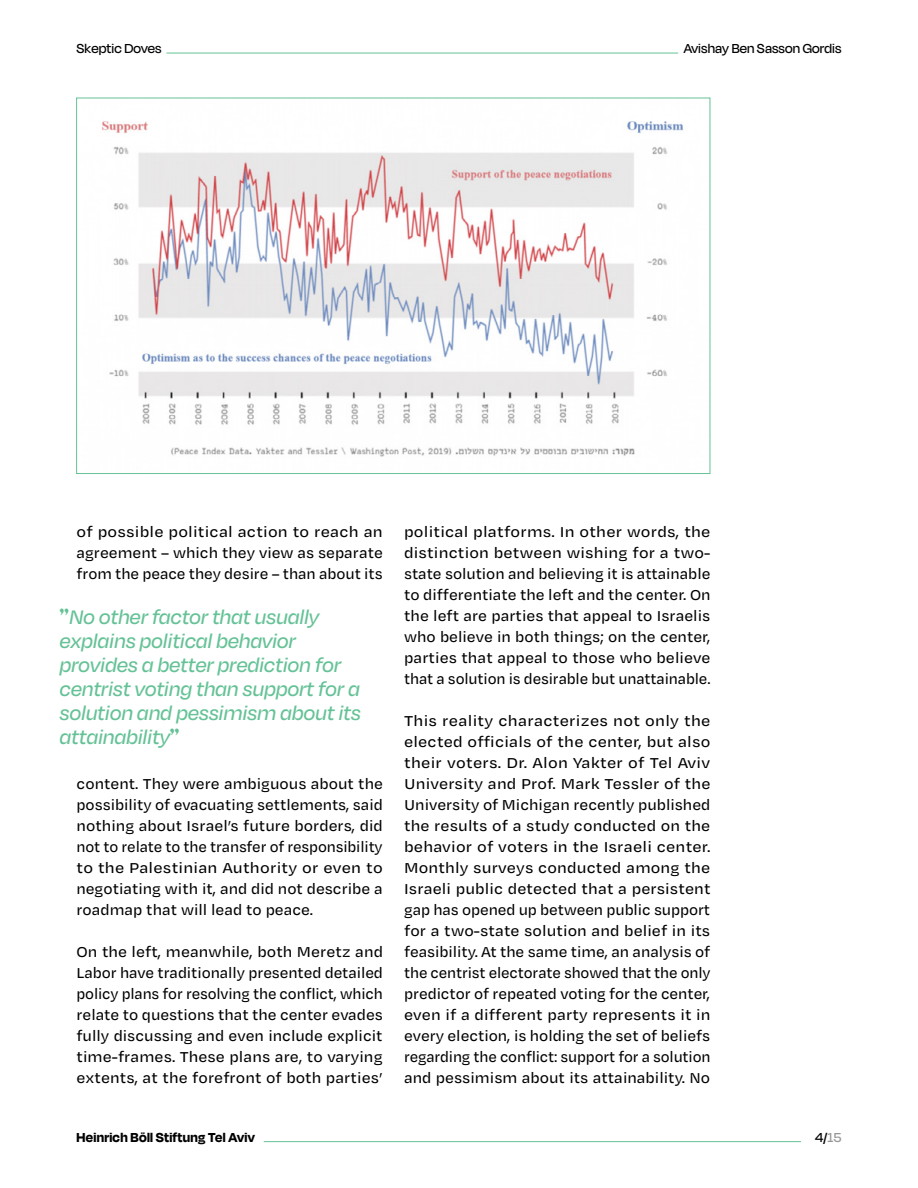
<style>
.page{position:relative;width:918px;height:1188px;background:#fff}
.page>*{position:absolute;margin:0;border:0;box-sizing:border-box;transform-origin:0 0}
.t1{font:italic 500 22.5px/24px "Degular";letter-spacing:-.015em;color:#65c296}
.t2{font:500 16.5px/21px "Degular Text";color:#000101;text-align:justify;scale:1.05 1}
.t3{font:500 16.5px/21px "Degular Text";color:#000101;text-align:justify}
.t4{font:500 15px "Degular Display";letter-spacing:.01em;color:#000101}
.t5{font:700 15px "Degular Display";letter-spacing:.02em;color:#000101}
.s1{font-family:"Damka FM";font-weight:400;font-style:normal}
.s2{color:#999696}
</style>
<div class="page">
<hr style="left:264px;top:1141px;width:537px;height:1px;background:#65c296">
<hr style="left:166px;top:53px;width:512px;height:1px;background:#65c296">
<img style="left:101px;top:121px;width:583px;height:336px">
<p class="t4" style="left:77px;top:40px;width:86px">Skeptic Doves</p>
<p class="t4" style="left:684px;top:40px;width:159px">Avishay Ben Sasson Gordis</p>
<p class="t2" style="left:77px;top:521px;width:293px">of possible political action to reach an agreement – which they view as separate from the peace they desire – than about its</p>
<h1 class="t1" style="left:60px;top:604px;width:303px"><span class="s1">״</span>No other factor that usually explains political behavior provides a better prediction for centrist voting than support for a solution and pessimism about its attainability<span class="s1">״</span></h1>
<p class="t3" style="left:77px;top:773px;width:308px">content. They were ambiguous about the possibility of evacuating settlements, said nothing about Israel’s future borders, did not to relate to the transfer of responsibility to the Palestinian Authority or even to negotiating with it, and did not describe a roadmap that will lead to peace.</p>
<p class="t3" style="left:77px;top:941px;width:308px">On the left, meanwhile, both Meretz and Labor have traditionally presented detailed policy plans for resolving the conflict, which relate to questions that the center evades fully discussing and even include explicit time-frames. These plans are, to varying extents, at the forefront of both parties’</p>
<p class="t2" style="left:404px;top:521px;width:293px">political platforms. In other words, the distinction between wishing for a two&shy;state solution and believing it is attainable to differentiate the left and the center. On the left are parties that appeal to Israelis who believe in both things; on the center, parties that appeal to those who believe that a solution is desirable but unattainable.</p>
<p class="t2" style="left:404px;top:710px;width:293px">This reality characterizes not only the elected officials of the center, but also their voters. Dr. Alon Yakter of Tel Aviv University and Prof. Mark Tessler of the University of Michigan recently published the results of a study conducted on the behavior of voters in the Israeli center.<br>Monthly surveys conducted among the Israeli public detected that a persistent gap has opened up between public support for a two-state solution and belief in its feasibility. At the same time, an analysis of the centrist electorate showed that the only predictor of repeated voting for the center, even if a different party represents it in every election, is holding the set of beliefs regarding the conflict: support for a solution and pessimism about its attainability. No</p>
<p class="t5" style="left:77px;top:1129px;width:180px">Heinrich Böll Stiftung Tel Aviv</p>
<p class="t4" style="left:815px;top:1129px;width:28px">4/<span class="s2">15</span></p>
</div>
